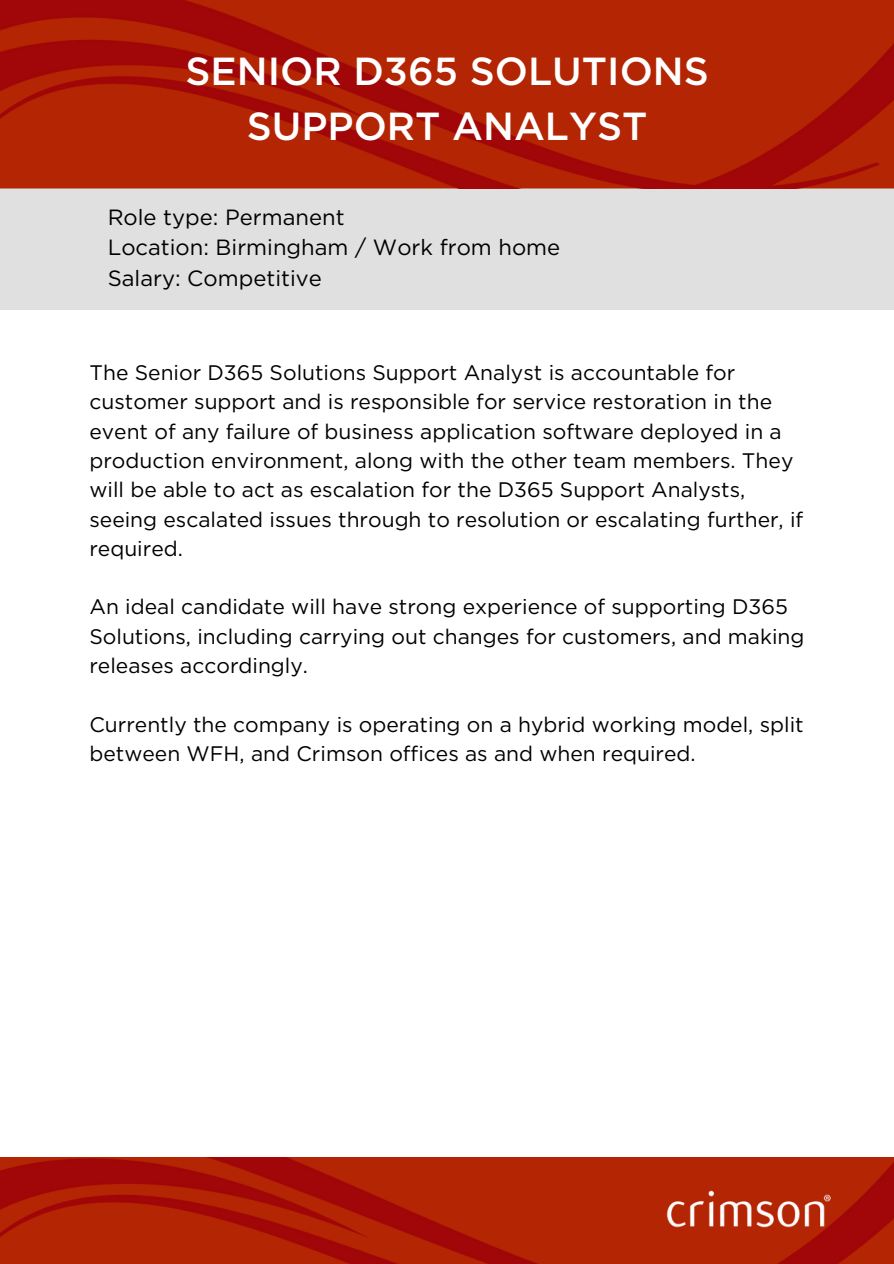
<style>
.page{position:relative;width:894px;height:1264px;background:#fff}
.page>*{position:absolute;margin:0;border:0;box-sizing:border-box;transform-origin:0 0}
.t1{font:500 39.15px/54.4px "Gotham";color:#fff;text-align:center}
.t2{font:22.05px "Gotham";color:#000}
.t3{font:21px/29.2px "Gotham";color:#000}
</style>
<div class="page">
<div style="left:0;top:188px;width:893px;height:122px;background:#dfe0df"></div>
<img style="left:0;top:1157px;width:893px;height:106px">
<img style="left:0;top:0;width:893px;height:188px">
<img style="left:664px;top:1184px;width:170px;height:53px">
<p class="t1" style="left:185px;top:46px;width:524px">SENIOR D365 SOLUTIONS<br>SUPPORT ANALYST</p>
<p class="t2" style="left:108px;top:207px;width:238px">Role type: Permanent</p>
<p class="t2" style="left:108px;top:238px;width:454px">Location: Birmingham / Work from home</p>
<p class="t2" style="left:108px;top:268px;width:215px">Salary: Competitive</p>
<p class="t3" style="left:89px;top:359px;width:715px">The Senior D365 Solutions Support Analyst is accountable for customer support and is responsible for service restoration in the event of any failure of business application software deployed in a production environment, along with the other team members. They will be able to act as escalation for the D365 Support Analysts, seeing escalated issues through to resolution or escalating further, if required.</p>
<p class="t3" style="left:89px;top:593px;width:716px">An ideal candidate will have strong experience of supporting D365<br>Solutions, including carrying out changes for customers, and making releases accordingly.</p>
<p class="t3" style="left:89px;top:710px;width:715px">Currently the company is operating on a hybrid working model, split between WFH, and Crimson offices as and when required.</p>
</div>
